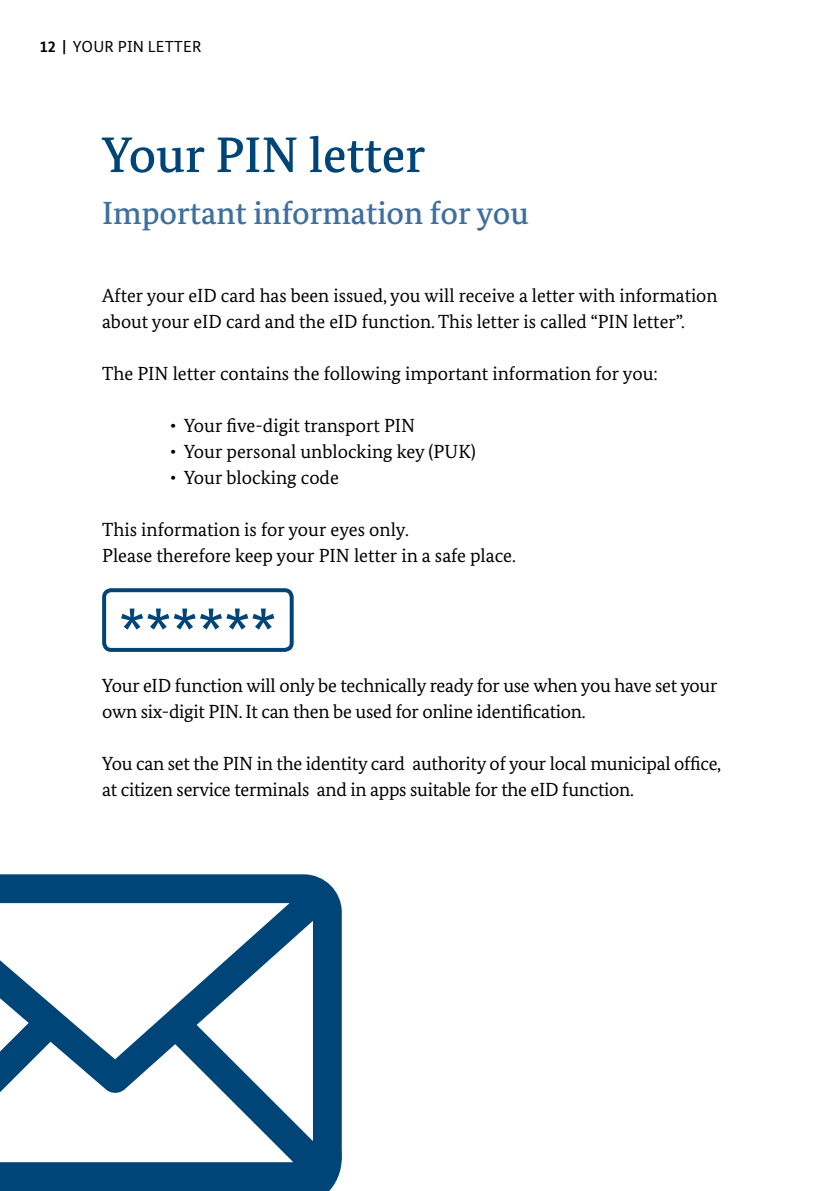
<style>
.page{position:relative;width:840px;height:1191px;background:#fff}
.page>*{position:absolute;margin:0;border:0;box-sizing:border-box;transform-origin:0 0}
.t1{font:700 54.4px "Bundes Sans";color:#004577}
.t2{font:500 50px "Bundes Serif";color:#004577}
.t3{font:500 32px "Bundes Serif";color:#3e6f9d}
.t4{font:19px/26px "Bundes Serif";letter-spacing:-.005em;color:#000}
.t5{font:16px "Bundes Sans";letter-spacing:.01em;color:#000}
.s1{font-weight:700}
</style>
<div class="page">
<svg style="left:0;top:874px;width:341px;height:317px"></svg>
<div style="left:102px;top:588px;width:191px;height:64px;border:4px solid #004577;border-radius:7px"></div>
<h1 class="t5" style="left:40px;top:37px;width:163px"><span class="s1">12 |</span> YOUR PIN LETTER</h1>
<h2 class="t2" style="left:102px;top:124px;width:324px">Your PIN letter</h2>
<h3 class="t3" style="left:102px;top:194px;width:428px">Important information for you</h3>
<p class="t4" style="left:102px;top:282px;width:616px">After your eID card has been issued, you will receive a letter with information about your eID card and the eID function. This letter is called “PIN letter”.</p>
<p class="t4" style="left:102px;top:360px;width:557px">The PIN letter contains the following important information for you:</p>
<p class="t4" style="left:170px;top:412px;width:246px">• Your five-digit transport PIN</p>
<p class="t4" style="left:170px;top:438px;width:307px">• Your personal unblocking key (PUK)</p>
<p class="t4" style="left:170px;top:464px;width:170px">• Your blocking code</p>
<p class="t4" style="left:102px;top:516px;width:308px">This information is for your eyes only.</p>
<p class="t4" style="left:102px;top:542px;width:415px">Please therefore keep your PIN letter in a safe place.</p>
<p class="t1" style="left:119px;top:594px;width:159px">******</p>
<p class="t4" style="left:102px;top:672px;width:616px">Your eID function will only be technically ready for use when you have set your own six-digit PIN. It can then be used for online identification.</p>
<p class="t4" style="left:102px;top:750px;width:620px">You can set the PIN in the identity card authority of your local municipal office, at citizen service terminals and in apps suitable for the eID function.</p>
</div>
